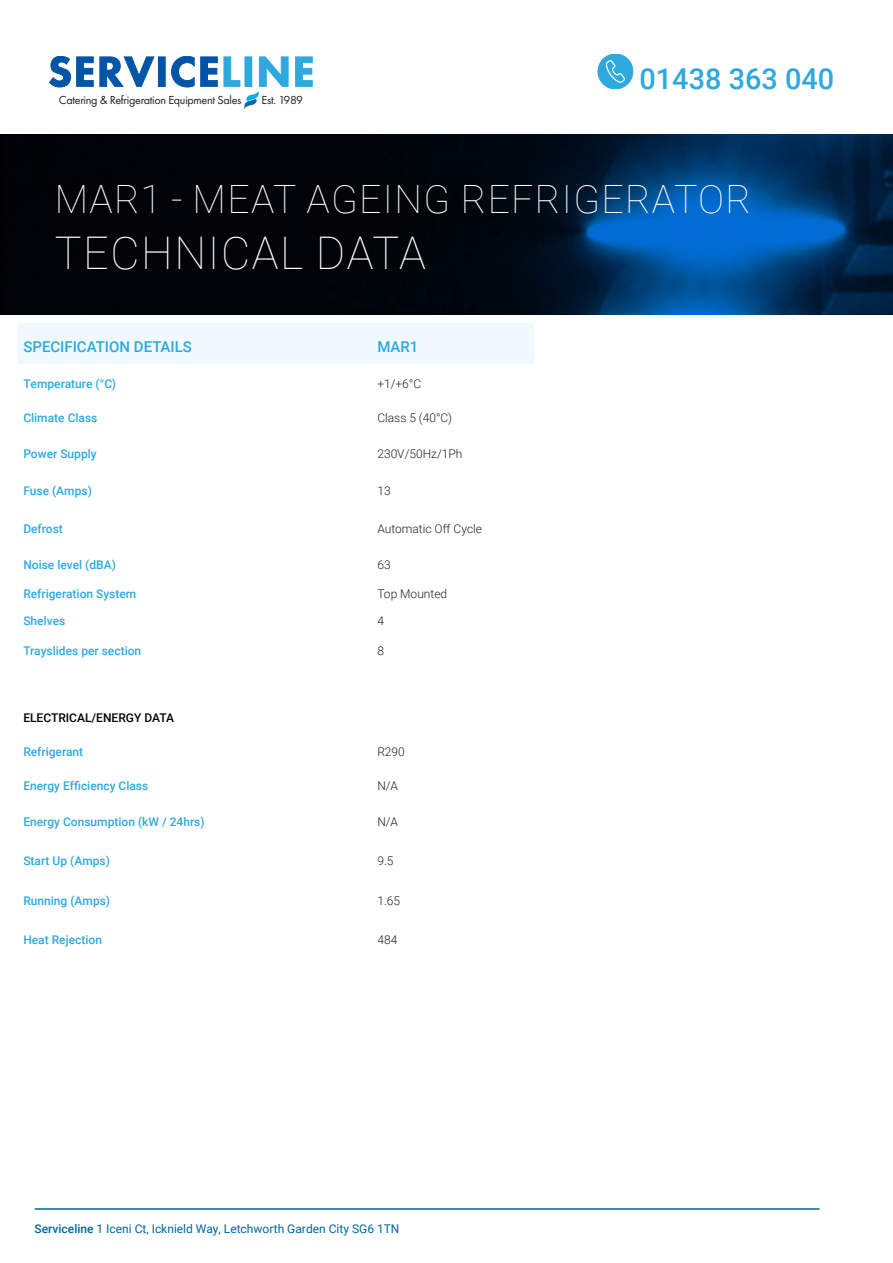
<style>
.page{position:relative;width:893px;height:1263px;background:#fff}
.page>*{position:absolute;margin:0;border:0;box-sizing:border-box;transform-origin:0 0}
.t1{font:100 45px "Roboto";letter-spacing:.035em;color:#fff}
.t2{font:100 39px "Roboto";letter-spacing:.035em;color:#fff}
.t3{font:500 28.8px "Roboto";color:#2ea9de}
.t4{font:500 15px "Roboto";color:#2ea9de}
.t5{font:12.15px "Futura PT";letter-spacing:-.025em;color:#231f20}
.t6{font:500 12px "Roboto";color:#2ea9de}
.t7{font:300 12px "Roboto";color:#231f20}
.t8{font:12px "Roboto";color:#069}
.t9{font:500 12px "Roboto";color:#000}
.s1{font-weight:500}
</style>
<div class="page">
<img style="left:0;top:134px;width:893px;height:181px">
<svg style="left:49px;top:56px;width:45px;height:31px"></svg>
<svg style="left:100px;top:57px;width:54px;height:30px"></svg>
<div style="left:158px;top:57px;width:7px;height:29px;background:#0154a6"></div>
<svg style="left:171px;top:56px;width:23px;height:31px"></svg>
<svg style="left:200px;top:57px;width:18px;height:30px"></svg>
<svg style="left:295px;top:57px;width:17px;height:30px"></svg>
<svg style="left:224px;top:57px;width:64px;height:52px"></svg>
<div style="left:598px;top:54px;width:35px;height:35px;background:#2ea9de;border:1px solid #2ea9de;border-radius:50%"></div>
<svg style="left:606px;top:60px;width:19px;height:23px"></svg>
<hr style="left:35px;top:1208px;width:785px;height:2px;background:#069">
<div style="left:18px;top:323px;width:516px;height:41px;background:#f0f9fd"></div>
<p class="t5" style="left:59px;top:93px;width:184px">Catering &amp; Refrigeration Equipment Sales</p>
<p class="t5" style="left:262px;top:93px;width:43px">Est. 1989</p>
<p class="t3" style="left:639px;top:59px;width:196px">01438 363 040</p>
<p class="t2" style="left:55px;top:172px;width:698px">MAR1 - MEAT AGEING REFRIGERATOR</p>
<p class="t1" style="left:55px;top:221px;width:373px">TECHNICAL DATA</p>
<p class="t4" style="left:23px;top:336px;width:170px">SPECIFICATION DETAILS</p>
<p class="t4" style="left:377px;top:336px;width:42px">MAR1</p>
<p class="t6" style="left:23px;top:375px;width:94px">Temperature (°C)</p>
<p class="t7" style="left:377px;top:375px;width:45px">+1/+6°C</p>
<p class="t6" style="left:23px;top:409px;width:76px">Climate Class</p>
<p class="t7" style="left:377px;top:409px;width:76px">Class 5 (40°C)</p>
<p class="t6" style="left:23px;top:446px;width:75px">Power Supply</p>
<p class="t7" style="left:377px;top:446px;width:87px">230V/50Hz/1Ph</p>
<p class="t6" style="left:23px;top:482px;width:70px">Fuse (Amps)</p>
<p class="t7" style="left:377px;top:482px;width:15px">13</p>
<p class="t6" style="left:23px;top:521px;width:41px">Defrost</p>
<p class="t7" style="left:377px;top:521px;width:106px">Automatic Off Cycle</p>
<p class="t6" style="left:23px;top:557px;width:94px">Noise level (dBA)</p>
<p class="t7" style="left:377px;top:557px;width:15px">63</p>
<p class="t6" style="left:23px;top:585px;width:114px">Refrigeration System</p>
<p class="t7" style="left:377px;top:585px;width:71px">Top Mounted</p>
<p class="t6" style="left:23px;top:612px;width:43px">Shelves</p>
<p class="t7" style="left:377px;top:612px;width:8px">4</p>
<p class="t6" style="left:23px;top:643px;width:119px">Trayslides per section</p>
<p class="t7" style="left:377px;top:643px;width:8px">8</p>
<p class="t9" style="left:23px;top:709px;width:152px">ELECTRICAL/ENERGY DATA</p>
<p class="t6" style="left:23px;top:743px;width:61px">Refrigerant</p>
<p class="t7" style="left:377px;top:743px;width:29px">R290</p>
<p class="t6" style="left:23px;top:777px;width:126px">Energy Efficiency Class</p>
<p class="t7" style="left:377px;top:777px;width:22px">N/A</p>
<p class="t6" style="left:23px;top:813px;width:183px">Energy Consumption (kW / 24hrs)</p>
<p class="t7" style="left:377px;top:813px;width:22px">N/A</p>
<p class="t6" style="left:23px;top:853px;width:88px">Start Up (Amps)</p>
<p class="t7" style="left:377px;top:853px;width:18px">9.5</p>
<p class="t6" style="left:23px;top:892px;width:88px">Running (Amps)</p>
<p class="t7" style="left:377px;top:892px;width:24px">1.65</p>
<p class="t6" style="left:23px;top:931px;width:80px">Heat Rejection</p>
<p class="t7" style="left:377px;top:931px;width:21px">484</p>
<p class="t8" style="left:35px;top:1220px;width:366px"><span class="s1">Serviceline</span> 1 Iceni Ct, Icknield Way, Letchworth Garden City SG6 1TN</p>
</div>
